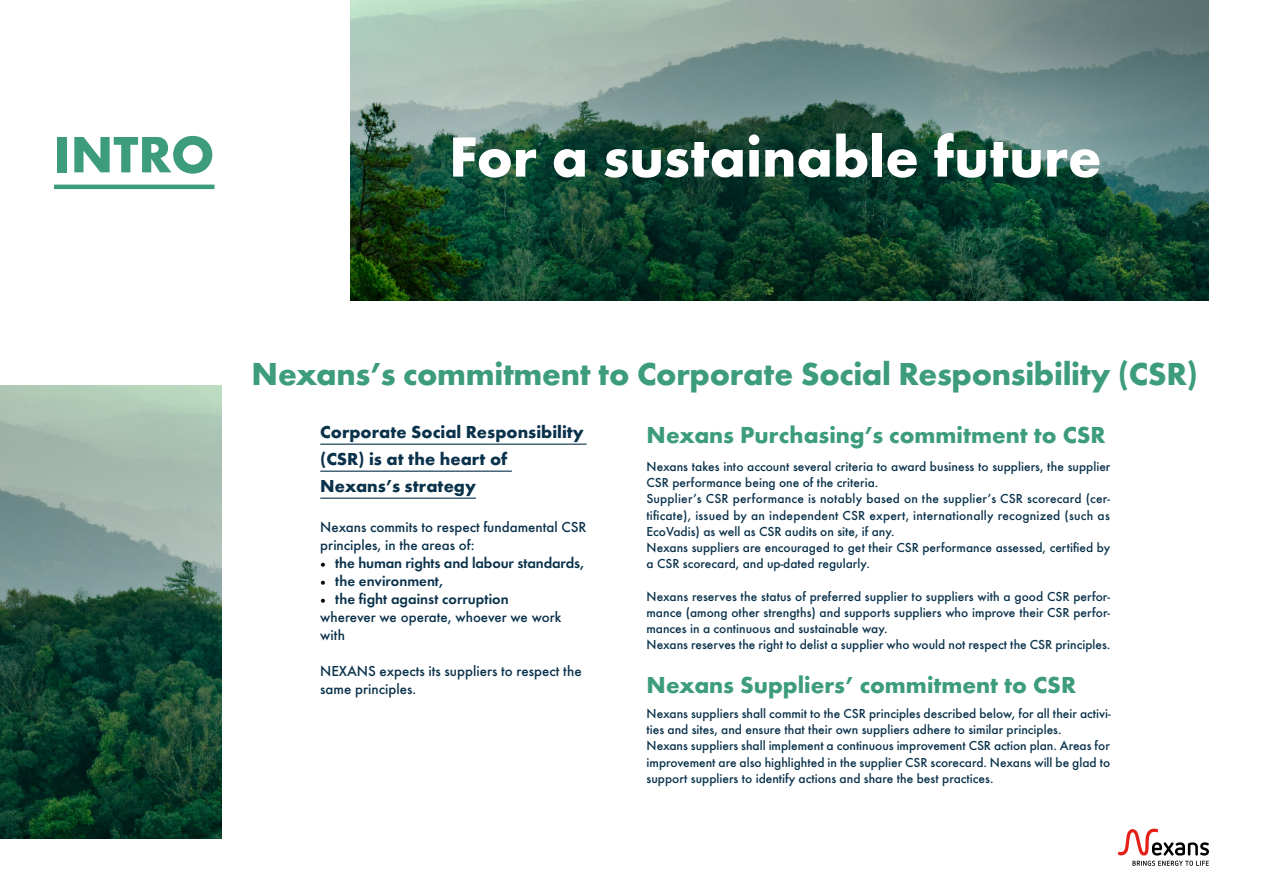
<style>
.page{position:relative;width:1263px;height:893px;background:#fff}
.page>*{position:absolute;margin:0;border:0;box-sizing:border-box;transform-origin:0 0}
.t1{font:700 58.8px "Futura T";color:#fff}
.t2{font:700 53.1px "Futura T";color:#3c9c7b}
.t3{font:700 33px "Futura T";letter-spacing:-.01em;color:#3c9c7b}
.t4{font:700 24px "Futura T";color:#3c9c7b}
.t5{font:700 18px/27px "Futura T";color:#0a324b}
.t6{font:500 15px/18px "Futura T";color:#0a324b}
.t7{font:600 15px "Futura T";letter-spacing:-.01em;color:#0a324b}
.t8{font:500 13.5px/16.2px "Futura T";color:#0a324b}
.s1{font-family:"Minion Pro";font-weight:400;color:#000}
.s2{font-weight:600}
</style>
<div class="page">
<svg style="left:1118px;top:829px;width:91px;height:37px"></svg>
<img style="left:350px;top:0;width:859px;height:300px">
<hr style="left:320px;top:444px;width:266px;height:1px;background:#0a324b">
<hr style="left:320px;top:471px;width:192px;height:1px;background:#0a324b">
<hr style="left:320px;top:498px;width:156px;height:1px;background:#0a324b">
<hr style="left:54px;top:185px;width:160px;height:4px;background:#3c9c7b">
<img style="left:0;top:385px;width:221px;height:453px">
<h2 class="t2" style="left:54px;top:123px;width:162px">INTRO</h2>
<h1 class="t1" style="left:449px;top:122px;width:654px">For a sustainable future</h1>
<h3 class="t3" style="left:251px;top:354px;width:948px">Nexans’s commitment to Corporate Social Responsibility (CSR)</h3>
<h3 class="t5" style="left:320px;top:419px;width:265px">Corporate Social Responsibility (CSR) is at the heart of<br>Nexans’s strategy</h3>
<p class="t6" style="left:320px;top:518px;width:268px">Nexans commits to respect fundamental CSR principles, in the areas of:</p>
<p class="t7" style="left:320px;top:554px;width:265px"><span class="s1">•</span> the human rights and labour standards,</p>
<p class="t7" style="left:320px;top:572px;width:124px"><span class="s1">•</span> the environment,</p>
<p class="t6" style="left:320px;top:590px;width:243px"><span class="s1">•</span> <span class="s2">the fight against corruption </span>wherever we operate, whoever we work with</p>
<p class="t6" style="left:320px;top:662px;width:263px">NEXANS expects its suppliers to respect the same principles.</p>
<h3 class="t4" style="left:646px;top:420px;width:461px">Nexans Purchasing’s commitment to CSR</h3>
<p class="t8" style="left:646px;top:458px;width:465px">Nexans takes into account several criteria to award business to suppliers, the supplier CSR performance being one of the criteria.<br>Supplier’s CSR performance is notably based on the supplier’s CSR scorecard (cer&shy;tificate), issued by an independent CSR expert, internationally recognized (such as EcoVadis) as well as CSR audits on site, if any.<br>Nexans suppliers are encouraged to get their CSR performance assessed, certified by a CSR scorecard, and up-dated regularly.</p>
<p class="t8" style="left:646px;top:588px;width:465px">Nexans reserves the status of preferred supplier to suppliers with a good CSR perfor&shy;mance (among other strengths) and supports suppliers who improve their CSR perfor&shy;mances in a continuous and sustainable way.<br>Nexans reserves the right to delist a supplier who would not respect the CSR principles.</p>
<h3 class="t4" style="left:646px;top:671px;width:431px">Nexans Suppliers’ commitment to CSR</h3>
<p class="t8" style="left:646px;top:705px;width:466px">Nexans suppliers shall commit to the CSR principles described below, for all their activi&shy;ties and sites, and ensure that their own suppliers adhere to similar principles.<br>Nexans suppliers shall implement a continuous improvement CSR action plan. Areas for improvement are also highlighted in the supplier CSR scorecard. Nexans will be glad to support suppliers to identify actions and share the best practices.</p>
</div>
